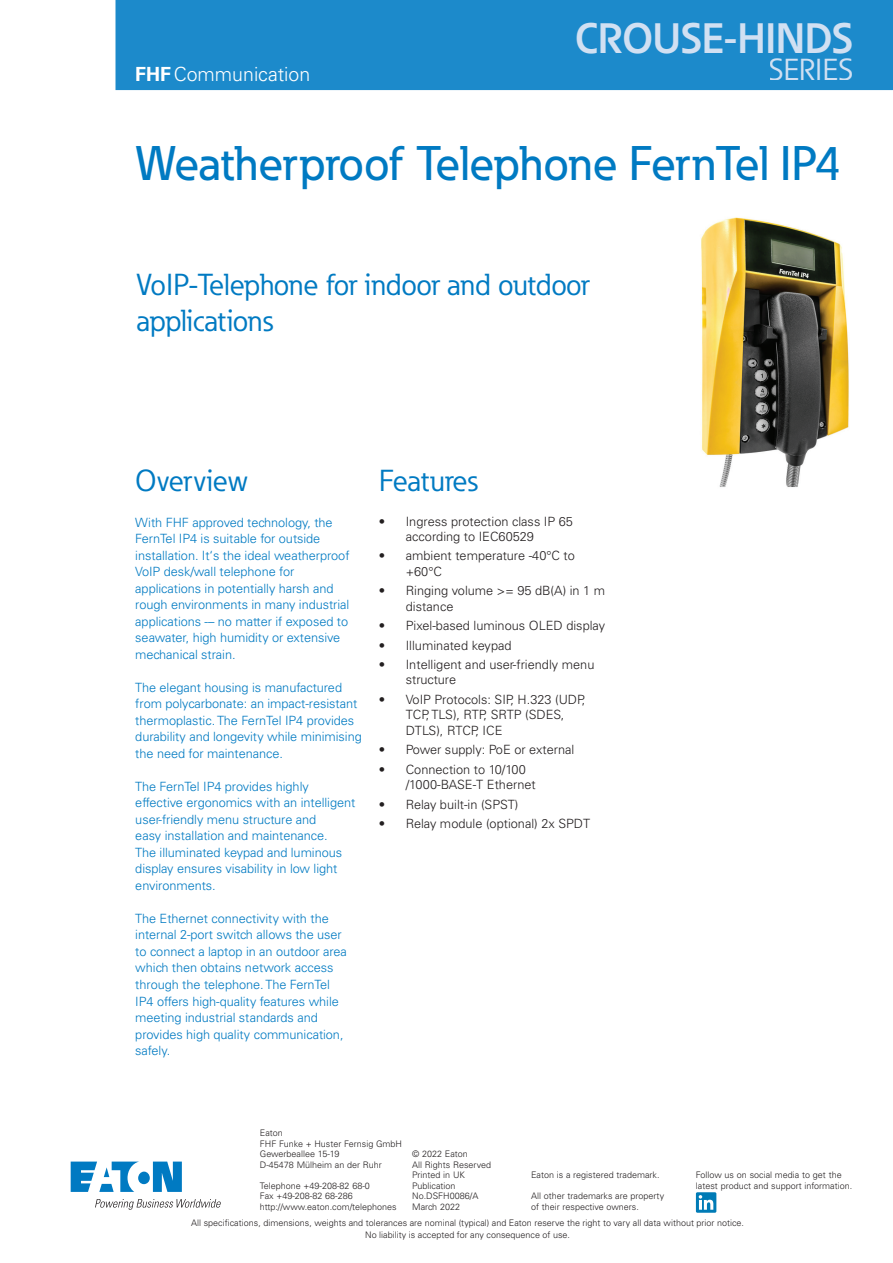
<style>
.page{position:relative;width:893px;height:1263px;background:#fff}
.page>*{position:absolute;margin:0;border:0;box-sizing:border-box;transform-origin:0 0}
.t1{font:500 48px "Eaton";letter-spacing:-.02em;color:#007ac2}
.t2{font:700 42px "Eaton";letter-spacing:-.005em;color:#d1e0f2}
.t3{font:30px/36px "Eaton";letter-spacing:-.01em;color:#007ac2}
.t4{font:30px "Eaton";letter-spacing:-.005em;color:#d1e0f2}
.t5{font:300 19.5px "Univers LT Std";color:#fff}
.t6{font:300 12.75px/16.5px "Univers LT Std";letter-spacing:-.005em;color:#007ac2}
.t7{font:300 12.75px/15.3px "Univers LT Std";color:#231f20}
.t8{font:300 9px/10.5px "Univers LT Std";color:#231f20}
.s1{font-weight:700}
</style>
<div class="page">
<div style="left:116px;top:0;width:777px;height:90px;background:#1c8acb"></div>
<svg style="left:71px;top:1161px;width:111px;height:31px"></svg>
<svg style="left:95px;top:1199px;width:126px;height:11px"></svg>
<div style="left:577px;top:22px;width:275px;height:31px;background:#1c8acb"></div>
<div style="left:770px;top:58px;width:82px;height:22px;background:#1c8acb"></div>
<div style="left:696px;top:1192px;width:20px;height:21px;background:#007bb6"></div>
<svg style="left:699px;top:1195px;width:14px;height:15px"></svg>
<img style="left:701px;top:217px;width:148px;height:270px">
<h3 class="t5" style="left:135px;top:62px;width:176px"><span class="s1">FHF</span>Communication</h3>
<h2 class="t2" style="left:575px;top:12px;width:280px">CROUSE-HINDS</h2>
<h3 class="t4" style="left:769px;top:50px;width:86px">SERIES</h3>
<h1 class="t1" style="left:135px;top:134px;width:707px">Weatherproof Telephone FernTel IP4</h1>
<h3 class="t3" style="left:136px;top:267px;width:455px">VoIP-Telephone for indoor and outdoor applications</h3>
<h3 class="t3" style="left:135px;top:462px;width:113px">Overview</h3>
<p class="t6" style="left:135px;top:514px;width:216px">With FHF approved technology, the FernTel IP4 is suitable for outside installation. It‘s the ideal weatherproof VoIP desk/wall telephone for applications in potentially harsh and rough environments in many industrial applications -– no matter if exposed to seawater, high humidity or extensive mechanical strain.</p>
<p class="t6" style="left:135px;top:679px;width:228px">The elegant housing is manufactured from polycarbonate: an impact-resistant thermoplastic. The FernTel IP4 provides durability and longevity while minimising the need for maintenance.</p>
<p class="t6" style="left:135px;top:778px;width:222px">The FernTel IP4 provides highly effective ergonomics with an intelligent user-friendly menu structure and<br>easy installation and maintenance.<br>The illuminated keypad and luminous display ensures visability in low light environments.</p>
<p class="t6" style="left:135px;top:910px;width:213px">The Ethernet connectivity with the internal 2-port switch allows the user to connect a laptop in an outdoor area which then obtains network access through the telephone. The FernTel IP4 offers high-quality features while meeting industrial standards and provides high quality communication, safely.</p>
<h3 class="t3" style="left:379px;top:462px;width:101px">Features</h3>
<p class="t7" style="left:406px;top:513px;width:169px;text-indent:-27px">• Ingress protection class IP 65 according to IEC60529</p>
<p class="t7" style="left:406px;top:548px;width:171px;text-indent:-27px">• ambient temperature -40°C to +60°C</p>
<p class="t7" style="left:406px;top:583px;width:201px;text-indent:-27px">• Ringing volume &gt;= 95 dB(A) in 1 m distance</p>
<p class="t7" style="left:379px;top:618px;width:228px">• Pixel-based luminous OLED display</p>
<p class="t7" style="left:379px;top:637px;width:134px">• Illuminated keypad</p>
<p class="t7" style="left:406px;top:657px;width:190px;text-indent:-27px">• Intelligent and user-friendly menu structure</p>
<p class="t7" style="left:406px;top:692px;width:181px;text-indent:-27px">• VoIP Protocols: SIP, H.323 (UDP,<br>TCP, TLS), RTP, SRTP (SDES,<br>DTLS), RTCP, ICE</p>
<p class="t7" style="left:379px;top:742px;width:197px">• Power supply: PoE or external</p>
<p class="t7" style="left:406px;top:761px;width:132px;text-indent:-27px">• Connection to 10/100 /1000-BASE-T Ethernet</p>
<p class="t7" style="left:379px;top:796px;width:141px">• Relay built-in (SPST)</p>
<p class="t7" style="left:379px;top:816px;width:213px">• Relay module (optional) 2x SPDT</p>
<p class="t8" style="left:260px;top:1128px;width:144px">Eaton<br>FHF Funke + Huster Fernsig GmbH<br>Gewerbeallee 15-19<br>D-45478 Mülheim an der Ruhr</p>
<p class="t8" style="left:260px;top:1180px;width:138px">Telephone +49-208-82 68-0<br>Fax +49-208-82 68-286 http://www.eaton.com/telephones</p>
<p class="t8" style="left:412px;top:1149px;width:81px">© 2022 Eaton<br>All Rights Reserved<br>Printed in UK<br>Publication<br>No.DSFH0086/A<br>March 2022</p>
<p class="t8" style="left:531px;top:1170px;width:130px">Eaton is a registered trademark.</p>
<p class="t8" style="left:531px;top:1191px;width:135px">All other trademarks are property of their respective owners.</p>
<p class="t8" style="left:696px;top:1169px;width:158px">Follow us on social media to get the latest product and support information.</p>
<p class="t8" style="left:191px;top:1216px;width:554px;line-height:12px;text-align:center">All specifications, dimensions, weights and tolerances are nominal (typical) and Eaton reserve the right to vary all data without prior notice.<br>No liability is accepted for any consequence of use.</p>
</div>
